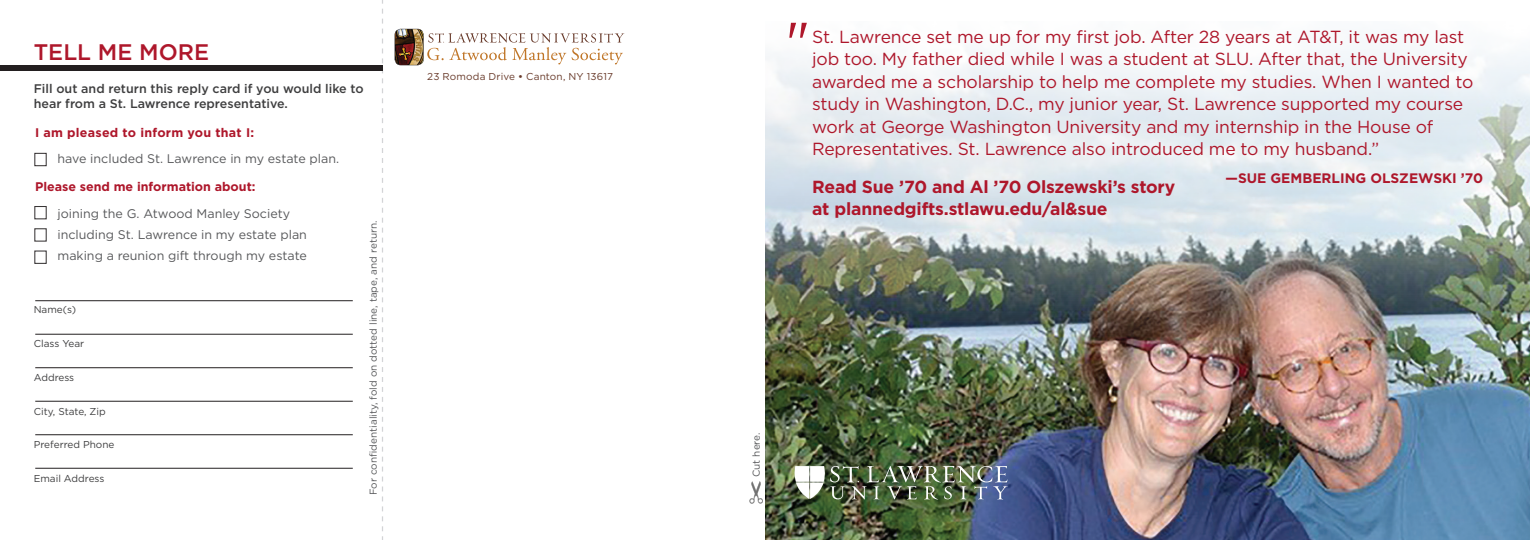
<style>
.page{position:relative;width:1530px;height:540px;background:#fff}
.page>*{position:absolute;margin:0;border:0;box-sizing:border-box;transform-origin:0 0}
.t1{font:55px "Gotham";color:#ae172b}
.TITLE_ON_BACK-_Tell{font:500 22.5px "Gotham";color:#ae172b}
.BODY_text_80{font:17.5px/22.5px "Gotham";letter-spacing:-.01em;color:#ae172b}
.BODY_text_80-2{font:700 17.5px/22.5px "Gotham";letter-spacing:-.01em;color:#ae172b}
.t2{font:700 13.75px "Gotham";color:#ae172b}
.form_text__helvetica{font:12.5px "Gotham";color:#57585a}
.Title_in_Form{font:500 12.5px/15px "Gotham";color:#3e3e3f}
.Form_text__helvetica{font:700 12.5px "Gotham";color:#ae172b}
.Title_in_Form_copy{font:700 12.5px "Gotham";letter-spacing:.02em;color:#ae172b}
.ADDRESS_FIELDS__goth{font:10px "Gotham";color:#3e3e3f}
.CUT_HERE_TEXT{font:10px "Gotham";color:#57585a}
.RETURN_ADDRESS__goth{font:10px "Gotham";letter-spacing:.02em;color:#683a2a}
.s1{font-weight:500}
</style>
<div class="page">
<img style="left:750px;top:482px;width:13px;height:21px">
<svg style="left:382px;top:0;width:1px;height:540px"></svg>
<svg style="left:395px;top:29px;width:229px;height:36px"></svg>
<div style="left:34px;top:153px;width:13px;height:13px;border:1px solid #231f20"></div>
<hr style="left:35px;top:468px;width:318px;height:1px;background:#231f20">
<hr style="left:35px;top:300px;width:318px;height:1px;background:#231f20">
<hr style="left:35px;top:434px;width:318px;height:1px;background:#231f20">
<hr style="left:35px;top:401px;width:318px;height:1px;background:#231f20">
<hr style="left:35px;top:367px;width:318px;height:1px;background:#231f20">
<hr style="left:35px;top:334px;width:318px;height:1px;background:#231f20">
<div style="left:0;top:65px;width:382px;height:6px;background:#231f20"></div>
<img style="left:765px;top:49px;width:765px;height:491px">
<img style="left:794px;top:466px;width:214px;height:33px">
<p class="TITLE_ON_BACK-_Tell" style="left:34px;top:37px;width:177px">TELL ME MORE</p>
<p class="Title_in_Form" style="left:34px;top:81px;width:332px">Fill out and return this reply card if you would like to hear from a St. Lawrence representative.</p>
<p class="Title_in_Form_copy" style="left:35px;top:124px;width:221px">I am pleased to inform you that I:</p>
<p class="form_text__helvetica" style="left:58px;top:150px;width:283px">have included St. Lawrence in my estate plan.</p>
<p class="Form_text__helvetica" style="left:35px;top:179px;width:222px">Please send me information about:</p>
<p class="form_text__helvetica" style="left:58px;top:205px;width:234px">joining the G. Atwood Manley Society</p>
<p class="form_text__helvetica" style="left:58px;top:227px;width:251px">including St. Lawrence in my estate plan</p>
<p class="form_text__helvetica" style="left:58px;top:248px;width:251px">making a reunion gift through my estate</p>
<p class="CUT_HERE_TEXT" style="left:367px;top:495px;width:276px;rotate:-90deg">For confidentiality, fold on dotted line, tape, and return.</p>
<p class="ADDRESS_FIELDS__goth" style="left:34px;top:304px;width:44px">Name(s)</p>
<p class="ADDRESS_FIELDS__goth" style="left:34px;top:337px;width:52px">Class Year</p>
<p class="ADDRESS_FIELDS__goth" style="left:34px;top:371px;width:42px">Address</p>
<p class="ADDRESS_FIELDS__goth" style="left:34px;top:405px;width:74px">City, State, Zip</p>
<p class="ADDRESS_FIELDS__goth" style="left:34px;top:439px;width:82px">Preferred Phone</p>
<p class="ADDRESS_FIELDS__goth" style="left:34px;top:472px;width:72px">Email Address</p>
<p class="RETURN_ADDRESS__goth" style="left:427px;top:70px;width:187px">23 Romoda Drive <span class="s1">•</span> Canton, NY 13617</p>
<p class="t1" style="left:786px;top:7px;width:26px">"</p>
<p class="BODY_text_80" style="left:812px;top:25px;width:663px">St. Lawrence set me up for my first job. After 28 years at AT&amp;T, it was my last job too. My father died while I was a student at SLU. After that, the University awarded me a scholarship to help me complete my studies. When I wanted to study in Washington, D.C., my junior year, St. Lawrence supported my course work at George Washington University and my internship in the House of Representatives. St. Lawrence also introduced me to my husband.”</p>
<p class="t2" style="left:1226px;top:169px;width:259px">—SUE GEMBERLING OLSZEWSKI ’70</p>
<p class="BODY_text_80-2" style="left:812px;top:175px;width:365px">Read Sue ’70 and Al ’70 Olszewski’s story at plannedgifts.stlawu.edu/al&amp;sue</p>
<p class="CUT_HERE_TEXT" style="left:750px;top:477px;width:46px;rotate:-90deg">Cut here.</p>
</div>
